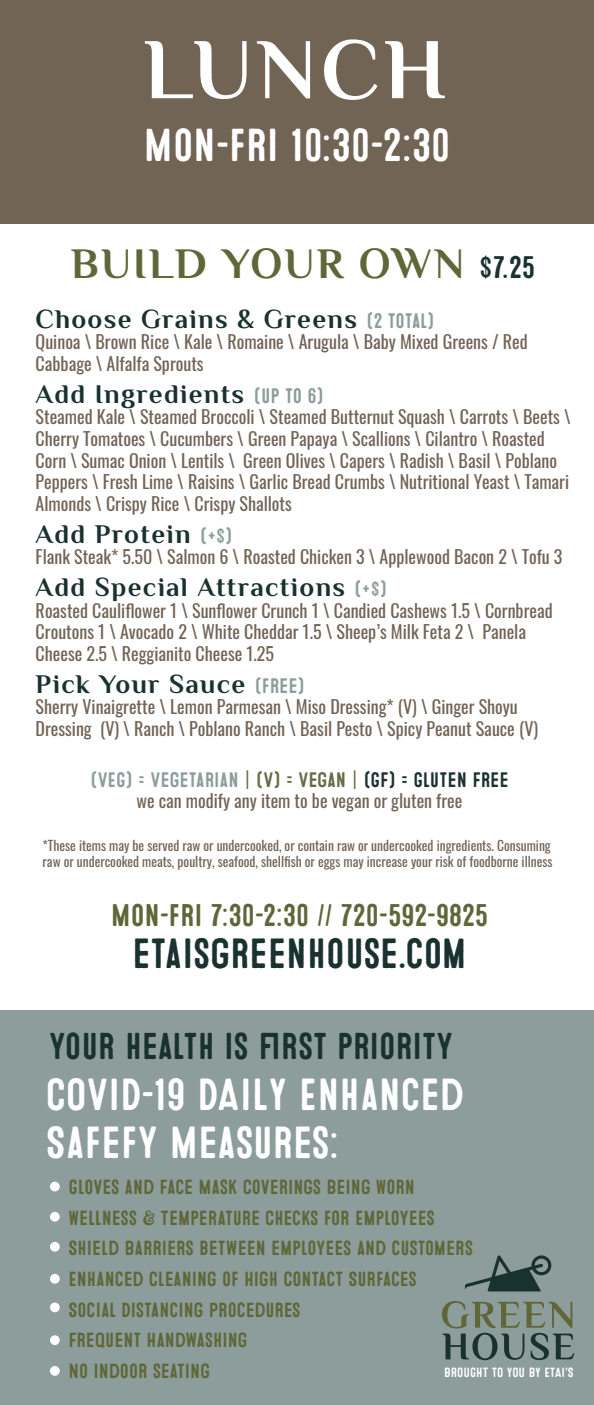
<style>
.page{position:relative;width:594px;height:1405px;background:#fff}
.page>*{position:absolute;margin:0;border:0;box-sizing:border-box;transform-origin:0 0}
.t1{font:700 86.4px "El Messiri";letter-spacing:.05em;color:#fff}
.t2{font:46.2px "Microbrew One";color:#fff}
.t3{font:45px/48.2px "Microbrew One";color:#fff}
.t4{font:700 43.5px "El Messiri";letter-spacing:.045em;color:#5f6738}
.t5{font:42.3px "Microbrew One";color:#1a322f}
.t6{font:37.35px "Microbrew One";letter-spacing:-.01em;color:#1a322f}
.t7{font:31.35px "Microbrew One";color:#5f6738}
.t8{font:31.2px "Microbrew One";color:#1a322f}
.t9{font:700 27px "El Messiri";letter-spacing:.05em;color:#1a322f}
.t10{font:21px "Microbrew One";color:#8c9d9b}
.t11{font:20.55px/30.8px "Microbrew One";color:#5f6738}
.t12{font:18px/21.6px "Oswald";color:#726455}
.t13{font:13.5px/16.2px "Oswald";color:#726455}
.t14{font:13.35px "Microbrew One";color:#fff}
.s1{font-family:"Microbrew One";font-weight:400;font-size:21px;color:#8c9d9b}
.s2{color:#676b47}
.s3{color:#1a322f}
</style>
<div class="page">
<div style="left:0;top:0;width:594px;height:224px;background:#726455"></div>
<div style="left:1px;top:1011px;width:593px;height:394px;background:#8c9d9b"></div>
<div style="left:50px;top:1182px;width:10px;height:9px;background:#fff;border-radius:50%"></div>
<div style="left:50px;top:1212px;width:10px;height:10px;background:#fff;border-radius:50%"></div>
<div style="left:50px;top:1242px;width:10px;height:10px;background:#fff;border-radius:50%"></div>
<div style="left:50px;top:1274px;width:10px;height:10px;background:#fff;border-radius:50%"></div>
<div style="left:50px;top:1303px;width:10px;height:9px;background:#fff;border-radius:50%"></div>
<div style="left:50px;top:1335px;width:10px;height:10px;background:#fff;border-radius:50%"></div>
<div style="left:50px;top:1366px;width:10px;height:10px;background:#fff;border-radius:50%"></div>
<svg style="left:465px;top:1255px;width:87px;height:36px"></svg>
<svg style="left:442px;top:1301px;width:132px;height:59px"></svg>
<h1 class="t1" style="left:144px;top:18px;width:304px">LUNCH</h1>
<h2 class="t2" style="left:144px;top:119px;width:308px">MON-FRI 10:30-2:30</h2>
<h3 class="t4" style="left:71px;top:237px;width:395px">BUILD YOUR OWN</h3>
<h3 class="t8" style="left:479px;top:249px;width:57px">$7.25</h3>
<h3 class="t9" style="left:36px;top:303px;width:400px">Choose Grains &amp; Greens <span class="s1">(2 TOTAL)</span></h3>
<p class="t12" style="left:36px;top:329px;width:494px">Quinoa \ Brown Rice \ Kale \ Romaine \ Arugula \ Baby Mixed Greens / Red<br>Cabbage \ Alfalfa Sprouts</p>
<h3 class="t9" style="left:36px;top:378px;width:290px">Add Ingredients <span class="s1">(UP TO 6)</span></h3>
<p class="t12" style="left:36px;top:404px;width:537px">Steamed Kale \ Steamed Broccoli \ Steamed Butternut Squash \ Carrots \ Beets \ Cherry Tomatoes \ Cucumbers \ Green Papaya \ Scallions \ Cilantro \ Roasted Corn \ Sumac Onion \ Lentils \ Green Olives \ Capers \ Radish \ Basil \ Poblano Peppers \ Fresh Lime \ Raisins \ Garlic Bread Crumbs \ Nutritional Yeast \ Tamari Almonds \ Crispy Rice \ Crispy Shallots</p>
<h3 class="t9" style="left:36px;top:518px;width:198px">Add Protein <span class="s1">(+$)</span></h3>
<p class="t12" style="left:36px;top:544px;width:528px">Flank Steak* 5.50 \ Salmon 6 \ Roasted Chicken 3 \ Applewood Bacon 2 \ Tofu 3</p>
<h3 class="t9" style="left:36px;top:571px;width:353px">Add Special Attractions <span class="s1">(+$)</span></h3>
<p class="t12" style="left:36px;top:598px;width:518px">Roasted Cauliflower 1 \ Sunflower Crunch 1 \ Candied Cashews 1.5 \ Cornbread<br>Croutons 1 \ Avocado 2 \ White Cheddar 1.5 \ Sheep’s Milk Feta 2 \ Panela<br>Cheese 2.5 \ Reggianito Cheese 1.25</p>
<h3 class="t9" style="left:36px;top:668px;width:271px">Pick Your Sauce <span class="s1">(FREE)</span></h3>
<p class="t12" style="left:36px;top:695px;width:504px">Sherry Vinaigrette \ Lemon Parmesan \ Miso Dressing* (V) \ Ginger Shoyu<br>Dressing (V) \ Ranch \ Poblano Ranch \ Basil Pesto \ Spicy Peanut Sauce (V)</p>
<p class="t10" style="left:90px;top:767px;width:420px">(VEG) = VEGETARIAN <span class="s2">| (V) = VEGAN |</span> <span class="s3">(GF) = GLUTEN FREE</span></p>
<p class="t12" style="left:137px;top:788px;width:327px">we can modify any item to be vegan or gluten free</p>
<p class="t13" style="left:43px;top:836px;width:512px">*These items may be served raw or undercooked, or contain raw or undercooked ingredients. Consuming raw or undercooked meats, poultry, seafood, shellfish or eggs may increase your risk of foodborne illness</p>
<h3 class="t7" style="left:111px;top:898px;width:379px">MON-FRI 7:30-2:30 // 720-592-9825</h3>
<h3 class="t5" style="left:132px;top:930px;width:336px">ETAISGREENHOUSE.COM</h3>
<h3 class="t6" style="left:49px;top:1025px;width:406px">YOUR HEALTH IS FIRST PRIORITY</h3>
<h3 class="t3" style="left:46px;top:1071px;width:420px">COVID-19 DAILY ENHANCED<br>SAFEFY MEASURES:</h3>
<p class="t11" style="left:68px;top:1172px;width:406px">GLOVES AND FACE MASK COVERINGS BEING WORN WELLNESS &amp; TEMPERATURE CHECKS FOR EMPLOYEES SHIELD BARRIERS BETWEEN EMPLOYEES AND CUSTOMERS ENHANCED CLEANING OF HIGH CONTACT SURFACES<br>SOCIAL DISTANCING PROCEDURES<br>FREQUENT HANDWASHING<br>NO INDOOR SEATING</p>
<p class="t14" style="left:444px;top:1365px;width:131px">BROUGHT TO YOU BY ETAI’S</p>
</div>
